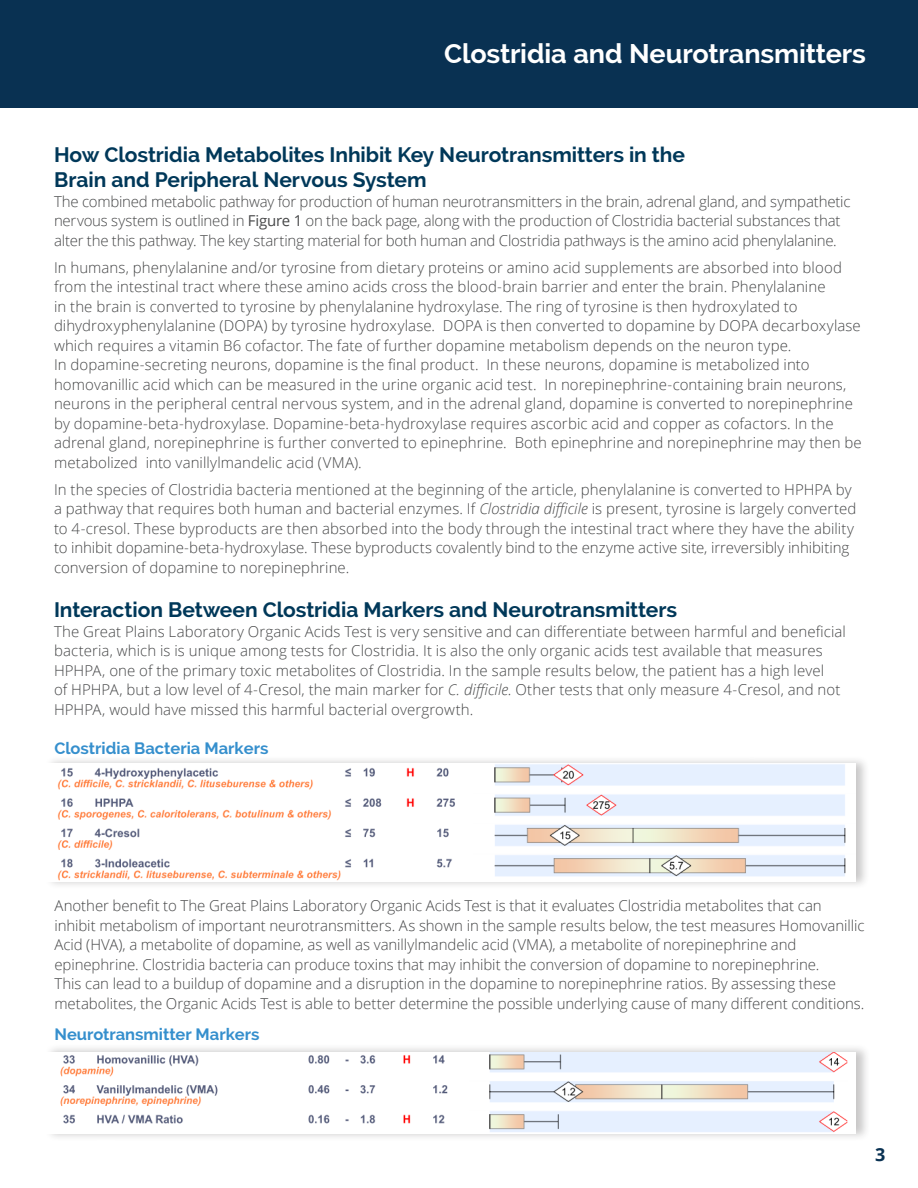
<style>
.page{position:relative;width:918px;height:1188px;background:#fff}
.page>*{position:absolute;margin:0;border:0;box-sizing:border-box;transform-origin:0 0}
.Body_Text{font:700 27px "Raleway";letter-spacing:-.005em;color:#fff}
.t1{font:700 21px/25.2px "Raleway";letter-spacing:-.005em;color:#003859}
.t2{font:700 18px "Open Sans";color:#093152}
.Headers_20p{font:700 16.5px "Raleway";color:#358fcd}
.t3{font:300 15px/19.5px "Open Sans";letter-spacing:.005em;color:#464748}
.t4{font:300 15px/19.5px "Open Sans";letter-spacing:-.015em;color:#464748}
.s1{font-weight:400}
.s2{font-style:italic}
</style>
<div class="page">
<div style="left:0;top:0;width:918px;height:108px;background:#093152"></div>
<div style="left:44px;top:756px;width:826px;height:133px;background:#231f20;opacity:.25"></div>
<img style="left:45px;top:764px;width:810px;height:117px">
<div style="left:44px;top:1044px;width:826px;height:98px;background:#231f20;opacity:.25"></div>
<img style="left:45px;top:1052px;width:810px;height:82px">
<p class="Body_Text" style="left:444px;top:38px;width:423px">Clostridia and Neurotransmitters</p>
<p class="t1" style="left:54px;top:142px;width:633px">How Clostridia Metabolites Inhibit Key Neurotransmitters in the<br>Brain and Peripheral Nervous System</p>
<p class="t4" style="left:54px;top:191px;width:798px">The combined metabolic pathway for production of human neurotransmitters in the brain, adrenal gland, and sympathetic nervous system is outlined in <span class="s1">Figure 1</span> on the back page, along with the production of Clostridia bacterial substances that alter the this pathway. The key starting material for both human and Clostridia pathways is the amino acid phenylalanine.</p>
<p class="t3" style="left:54px;top:257px;width:808px">In humans, phenylalanine and/or tyrosine from dietary proteins or amino acid supplements are absorbed into blood from the intestinal tract where these amino acids cross the blood-brain barrier and enter the brain. Phenylalanine<br>in the brain is converted to tyrosine by phenylalanine hydroxylase. The ring of tyrosine is then hydroxylated to dihydroxyphenylalanine (DOPA) by tyrosine hydroxylase. DOPA is then converted to dopamine by DOPA decarboxylase which requires a vitamin B6 cofactor. The fate of further dopamine metabolism depends on the neuron type.</p>
<p class="t3" style="left:54px;top:354px;width:809px">In dopamine-secreting neurons, dopamine is the final product. In these neurons, dopamine is metabolized into homovanillic acid which can be measured in the urine organic acid test. In norepinephrine-containing brain neurons, neurons in the peripheral central nervous system, and in the adrenal gland, dopamine is converted to norepinephrine by dopamine-beta-hydroxylase. Dopamine-beta-hydroxylase requires ascorbic acid and copper as cofactors. In the adrenal gland, norepinephrine is further converted to epinephrine. Both epinephrine and norepinephrine may then be metabolized into vanillylmandelic acid (VMA).</p>
<p class="t3" style="left:54px;top:479px;width:804px">In the species of Clostridia bacteria mentioned at the beginning of the article, phenylalanine is converted to HPHPA by a pathway that requires both human and bacterial enzymes. If <span class="s2">Clostridia difficile</span> is present, tyrosine is largely converted to 4-cresol. These byproducts are then absorbed into the body through the intestinal tract where they have the ability</p>
<p class="t3" style="left:54px;top:537px;width:797px">to inhibit dopamine-beta-hydroxylase. These byproducts covalently bind to the enzyme active site, irreversibly inhibiting</p>
<p class="t3" style="left:54px;top:557px;width:297px">conversion of dopamine to norepinephrine.</p>
<p class="t1" style="left:54px;top:597px;width:625px">Interaction Between Clostridia Markers and Neurotransmitters</p>
<p class="t3" style="left:54px;top:621px;width:793px">The Great Plains Laboratory Organic Acids Test is very sensitive and can differentiate between harmful and beneficial bacteria, which is is unique among tests for Clostridia. It is also the only organic acids test available that measures HPHPA, one of the primary toxic metabolites of Clostridia. In the sample results below, the patient has a high level<br>of HPHPA, but a low level of 4-Cresol, the main marker for <span class="s2">C. difficile</span>. Other tests that only measure 4-Cresol, and not HPHPA, would have missed this harmful bacterial overgrowth.</p>
<p class="Headers_20p" style="left:54px;top:739px;width:216px">Clostridia Bacteria Markers</p>
<p class="t3" style="left:54px;top:896px;width:812px">Another benefit to The Great Plains Laboratory Organic Acids Test is that it evaluates Clostridia metabolites that can inhibit metabolism of important neurotransmitters. As shown in the sample results below, the test measures Homovanillic Acid (HVA), a metabolite of dopamine, as well as vanillylmandelic acid (VMA), a metabolite of norepinephrine and epinephrine. Clostridia bacteria can produce toxins that may inhibit the conversion of dopamine to norepinephrine.<br>This can lead to a buildup of dopamine and a disruption in the dopamine to norepinephrine ratios. By assessing these metabolites, the Organic Acids Test is able to better determine the possible underlying cause of many different conditions.</p>
<p class="Headers_20p" style="left:54px;top:1025px;width:207px">Neurotransmitter Markers</p>
<p class="t2" style="left:875px;top:1141px;width:12px">3</p>
</div>
